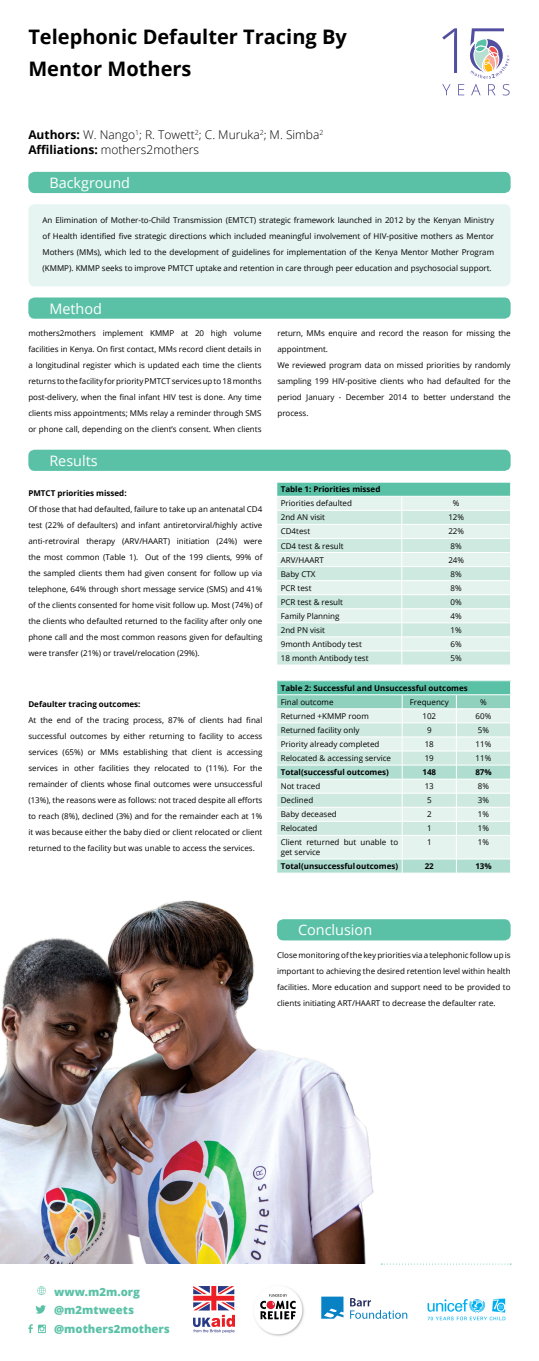
<style>
.page{position:relative;width:539px;height:1361px;background:#fff}
.page>*{position:absolute;margin:0;border:0;box-sizing:border-box;transform-origin:0 0}
.t1{font:700 20px/32px "Open Sans";color:#000}
.t2{font:14.4px "Open Sans";color:#fff}
.t3{font:300 12px/15px "Open Sans";color:#000}
.t4{font:800 11.28px/19.1px "Open Sans";color:#5ac1a7}
.t5{font:8px/16px "Open Sans";color:#000;text-align:justify}
.t6{font:700 8px "Open Sans";color:#000}
.s1{font-weight:700}
</style>
<div class="page">
<img style="left:0;top:900px;width:380px;height:363px">
<div style="left:28px;top:172px;width:482px;height:21px;background:#5ac1a7;border-radius:6px"></div>
<div style="left:28px;top:297px;width:482px;height:22px;background:#5ac1a7;border-radius:6px"></div>
<div style="left:28px;top:450px;width:482px;height:21px;background:#5ac1a7;border-radius:6px"></div>
<div style="left:277px;top:919px;width:233px;height:21px;background:#5ac1a7;border-radius:6px"></div>
<div style="left:28px;top:204px;width:482px;height:82px;background:#e6f5f1;border-radius:6px"></div>
<svg style="left:277px;top:681px;width:234px;height:192px;background:#cae8df"></svg>
<svg style="left:381px;top:1263px;width:130px;height:1px"></svg>
<svg style="left:442px;top:28px;width:67px;height:67px"></svg>
<svg style="left:35px;top:1305px;width:11px;height:8px"></svg>
<svg style="left:28px;top:1324px;width:18px;height:9px"></svg>
<svg style="left:37px;top:1286px;width:9px;height:9px"></svg>
<svg style="left:277px;top:482px;width:234px;height:183px;background:#d3ece4"></svg>
<img style="left:254px;top:1286px;width:50px;height:50px">
<img style="left:194px;top:1287px;width:40px;height:45px">
<svg style="left:350px;top:1298px;width:57px;height:20px"></svg>
<svg style="left:321px;top:1296px;width:22px;height:22px"></svg>
<img style="left:427px;top:1298px;width:79px;height:23px">
<h1 class="t1" style="left:28px;top:20px;width:320px">Telephonic Defaulter Tracing By<br>Mentor Mothers</h1>
<h3 class="t3" style="left:28px;top:127px;width:296px"><span class="s1">Authors:</span> W. Nango<sup>1</sup>; R. Towett<sup>2</sup>; C. Muruka<sup>2</sup>; M. Simba<sup>2<br></sup><span class="s1">Affiliations:</span> mothers2mothers</h3>
<h2 class="t2" style="left:49px;top:173px;width:82px">Background</h2>
<p class="t5" style="left:43px;top:212px;width:453px">An Elimination of Mother-to-Child Transmission (EMTCT) strategic framework launched in 2012 by the Kenyan Ministry of Health identified five strategic directions which included meaningful involvement of HIV-positive mothers as Mentor Mothers (MMs), which led to the development of guidelines for implementation of the Kenya Mentor Mother Program (KMMP). KMMP seeks to improve PMTCT uptake and retention in care through peer education and psychosocial support.</p>
<h2 class="t2" style="left:49px;top:299px;width:54px">Method</h2>
<p class="t5" style="left:28px;top:325px;width:235px">mothers2mothers implement KMMP at 20 high volume facilities in Kenya. On first contact, MMs record client details in a longitudinal register which is updated each time the clients returns to the facility for priority PMTCT services up to 18 months post-delivery, when the final infant HIV test is done. Any time clients miss appointments; MMs relay a reminder through SMS or phone call, depending on the client’s consent. When clients</p>
<p class="t5" style="left:277px;top:325px;width:235px;text-align:left">return, MMs enquire and record the reason for missing the appointment.<br>We reviewed program data on missed priorities by randomly sampling 199 HIV-positive clients who had defaulted for the period January - December 2014 to better understand the process.</p>
<h2 class="t2" style="left:49px;top:451px;width:50px">Results</h2>
<p class="t6" style="left:28px;top:487px;width:100px">PMTCT priorities missed:</p>
<p class="t5" style="left:28px;top:501px;width:235px">Of those that had defaulted, failure to take up an antenatal CD4 test (22% of defaulters) and infant antiretorviral/highly active anti-retroviral therapy (ARV/HAART) initiation (24%) were the most common (Table 1). Out of the 199 clients, 99% of the sampled clients them had given consent for follow up via telephone, 64% through short message service (SMS) and 41% of the clients consented for home visit follow up. Most (74%) of the clients who defaulted returned to the facility after only one phone call and the most common reasons given for defaulting were transfer (21%) or travel/relocation (29%).</p>
<p class="t6" style="left:28px;top:698px;width:114px">Defaulter tracing outcomes:</p>
<p class="t5" style="left:28px;top:712px;width:235px">At the end of the tracing process, 87% of clients had final successful outcomes by either returning to facility to access services (65%) or MMs establishing that client is accessing services in other facilities they relocated to (11%). For the remainder of clients whose final outcomes were unsuccessful (13%), the reasons were as follows: not traced despite all efforts to reach (8%), declined (3%) and for the remainder each at 1% it was because either the baby died or client relocated or client returned to the facility but was unable to access the services.</p>
<p class="t6" style="left:281px;top:484px;width:101px">Table 1: Priorities missed</p>
<p class="t5" style="left:281px;top:495px;width:73px">Priorities defaulted</p>
<p class="t5" style="left:453px;top:495px;width:8px">%</p>
<p class="t5" style="left:281px;top:509px;width:46px">2nd AN visit</p>
<p class="t5" style="left:448px;top:509px;width:17px">12%</p>
<p class="t5" style="left:281px;top:523px;width:31px">CD4test</p>
<p class="t5" style="left:448px;top:523px;width:17px">22%</p>
<p class="t5" style="left:281px;top:537px;width:64px">CD4 test &amp; result</p>
<p class="t5" style="left:450px;top:537px;width:13px">8%</p>
<p class="t5" style="left:281px;top:551px;width:45px">ARV/HAART</p>
<p class="t5" style="left:448px;top:551px;width:17px">24%</p>
<p class="t5" style="left:281px;top:565px;width:36px">Baby CTX</p>
<p class="t5" style="left:450px;top:565px;width:13px">8%</p>
<p class="t5" style="left:281px;top:579px;width:32px">PCR test</p>
<p class="t5" style="left:450px;top:579px;width:13px">8%</p>
<p class="t5" style="left:281px;top:594px;width:64px">PCR test &amp; result</p>
<p class="t5" style="left:450px;top:594px;width:13px">0%</p>
<p class="t5" style="left:281px;top:608px;width:60px">Family Planning</p>
<p class="t5" style="left:450px;top:608px;width:13px">4%</p>
<p class="t5" style="left:281px;top:622px;width:46px">2nd PN visit</p>
<p class="t5" style="left:450px;top:622px;width:13px">1%</p>
<p class="t5" style="left:281px;top:636px;width:83px">9month Antibody test</p>
<p class="t5" style="left:450px;top:636px;width:13px">6%</p>
<p class="t5" style="left:281px;top:650px;width:89px">18 month Antibody test</p>
<p class="t5" style="left:450px;top:650px;width:13px">5%</p>
<p class="t6" style="left:281px;top:682px;width:188px">Table 2: Successful and Unsuccessful outcomes</p>
<p class="t5" style="left:281px;top:694px;width:54px">Final outcome</p>
<p class="t5" style="left:409px;top:694px;width:40px">Frequency</p>
<p class="t5" style="left:480px;top:694px;width:8px">%</p>
<p class="t5" style="left:281px;top:708px;width:90px">Returned +KMMP room</p>
<p class="t5" style="left:422px;top:708px;width:15px">102</p>
<p class="t5" style="left:475px;top:708px;width:17px">60%</p>
<p class="t5" style="left:281px;top:722px;width:80px">Returned facility only</p>
<p class="t5" style="left:427px;top:722px;width:6px">9</p>
<p class="t5" style="left:478px;top:722px;width:13px">5%</p>
<p class="t5" style="left:281px;top:736px;width:100px">Priority already completed</p>
<p class="t5" style="left:424px;top:736px;width:11px">18</p>
<p class="t5" style="left:475px;top:736px;width:17px">11%</p>
<p class="t5" style="left:281px;top:750px;width:112px">Relocated &amp; accessing service</p>
<p class="t5" style="left:424px;top:750px;width:11px">19</p>
<p class="t5" style="left:475px;top:750px;width:17px">11%</p>
<p class="t6" style="left:281px;top:766px;width:110px">Total(successful outcomes)</p>
<p class="t6" style="left:422px;top:766px;width:15px">148</p>
<p class="t6" style="left:475px;top:766px;width:18px">87%</p>
<p class="t5" style="left:281px;top:778px;width:41px">Not traced</p>
<p class="t5" style="left:424px;top:778px;width:11px">13</p>
<p class="t5" style="left:478px;top:778px;width:13px">8%</p>
<p class="t5" style="left:281px;top:792px;width:34px">Declined</p>
<p class="t5" style="left:427px;top:792px;width:6px">5</p>
<p class="t5" style="left:478px;top:792px;width:13px">3%</p>
<p class="t5" style="left:281px;top:806px;width:57px">Baby deceased</p>
<p class="t5" style="left:427px;top:806px;width:6px">2</p>
<p class="t5" style="left:478px;top:806px;width:13px">1%</p>
<p class="t5" style="left:281px;top:820px;width:38px">Relocated</p>
<p class="t5" style="left:427px;top:820px;width:6px">1</p>
<p class="t5" style="left:478px;top:820px;width:13px">1%</p>
<p class="t5" style="left:281px;top:837px;width:119px;line-height:9.6px">Client returned but unable to get service</p>
<p class="t5" style="left:427px;top:834px;width:6px">1</p>
<p class="t5" style="left:478px;top:834px;width:13px">1%</p>
<p class="t6" style="left:281px;top:860px;width:119px">Total(unsuccessful outcomes)</p>
<p class="t6" style="left:424px;top:860px;width:11px">22</p>
<p class="t6" style="left:475px;top:860px;width:18px">13%</p>
<h2 class="t2" style="left:298px;top:920px;width:76px">Conclusion</h2>
<p class="t5" style="left:277px;top:946px;width:235px">Close monitoring of the key priorities via a telephonic follow up is important to achieving the desired retention level within health facilities. More education and support need to be provided to clients initiating ART/HAART to decrease the defaulter rate.</p>
<h3 class="t4" style="left:54px;top:1281px;width:87px">www.m2m.org</h3>
<h3 class="t4" style="left:54px;top:1299px;width:117px">@m2mtweets @mothers2mothers</h3>
</div>
